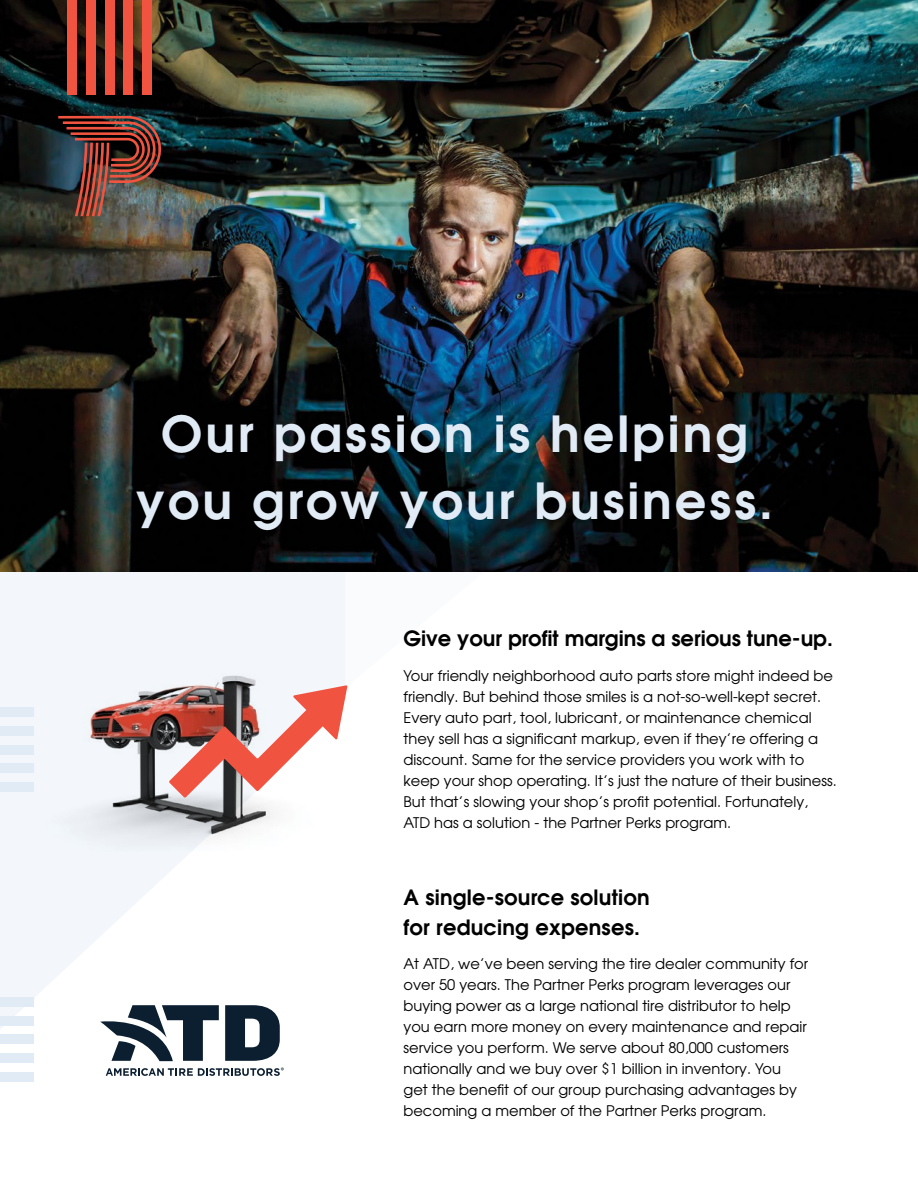
<style>
.page{position:relative;width:918px;height:1188px;background:#fff}
.page>*{position:absolute;margin:0;border:0;box-sizing:border-box;transform-origin:0 0}
.t1{font:600 49.5px/67.5px "Avant Garde";letter-spacing:.06em;color:#e1ebf5;text-align:center}
.t2{font:600 21px/30px "Avant Garde";letter-spacing:.01em;color:#000}
.t3{font:14.7px/21px "Avant Garde";color:#000}
</style>
<div class="page">
<svg style="left:0;top:571px;width:190px;height:464px;fill:#f3f7fb"></svg>
<img style="left:0;top:0;width:918px;height:571px">
<img style="left:36px;top:650px;width:237px;height:202px">
<svg style="left:169px;top:561px;width:328px;height:237px"></svg>
<svg style="left:100px;top:1005px;width:119px;height:56px"></svg>
<svg style="left:225px;top:1005px;width:55px;height:56px"></svg>
<svg style="left:106px;top:1067px;width:178px;height:9px"></svg>
<img style="left:58px;top:116px;width:105px;height:100px">
<div style="left:68px;top:0;width:9px;height:94px;background:#f0533f"></div>
<div style="left:142px;top:0;width:10px;height:94px;background:#f0533f"></div>
<div style="left:86px;top:0;width:10px;height:94px;background:#f0533f"></div>
<div style="left:124px;top:0;width:9px;height:94px;background:#f0533f"></div>
<div style="left:105px;top:0;width:9px;height:94px;background:#f0533f"></div>
<div style="left:0;top:1072px;width:34px;height:10px;background:#e1ebf5"></div>
<div style="left:0;top:997px;width:34px;height:10px;background:#e1ebf5"></div>
<div style="left:0;top:1053px;width:34px;height:10px;background:#e1ebf5"></div>
<div style="left:0;top:1016px;width:34px;height:9px;background:#e1ebf5"></div>
<div style="left:0;top:1035px;width:34px;height:9px;background:#e1ebf5"></div>
<div style="left:0;top:782px;width:34px;height:10px;background:#e1ebf5"></div>
<div style="left:0;top:707px;width:34px;height:10px;background:#e1ebf5"></div>
<div style="left:0;top:764px;width:34px;height:9px;background:#e1ebf5"></div>
<div style="left:0;top:726px;width:34px;height:10px;background:#e1ebf5"></div>
<div style="left:0;top:745px;width:34px;height:9px;background:#e1ebf5"></div>
<h1 class="t1" style="left:136px;top:399px;width:638px">Our passion is helping you grow your business.</h1>
<h2 class="t2" style="left:404px;top:623px;width:431px">Give your profit margins a serious tune-up.</h2>
<p class="t3" style="left:404px;top:665px;width:435px">Your friendly neighborhood auto parts store might indeed be friendly. But behind those smiles is a not-so-well-kept secret.<br>Every auto part, tool, lubricant, or maintenance chemical they sell has a significant markup, even if they’re offering a discount. Same for the service providers you work with to keep your shop operating. It’s just the nature of their business.<br>But that’s slowing your shop’s profit potential. Fortunately, ATD has a solution - the Partner Perks program.</p>
<h2 class="t2" style="left:404px;top:882px;width:248px">A single-source solution for reducing expenses.</h2>
<p class="t3" style="left:404px;top:953px;width:406px">At ATD, we’ve been serving the tire dealer community for over 50 years. The Partner Perks program leverages our buying power as a large national tire distributor to help you earn more money on every maintenance and repair service you perform. We serve about 80,000 customers nationally and we buy over $1 billion in inventory. You get the benefit of our group purchasing advantages by becoming a member of the Partner Perks program.</p>
</div>
